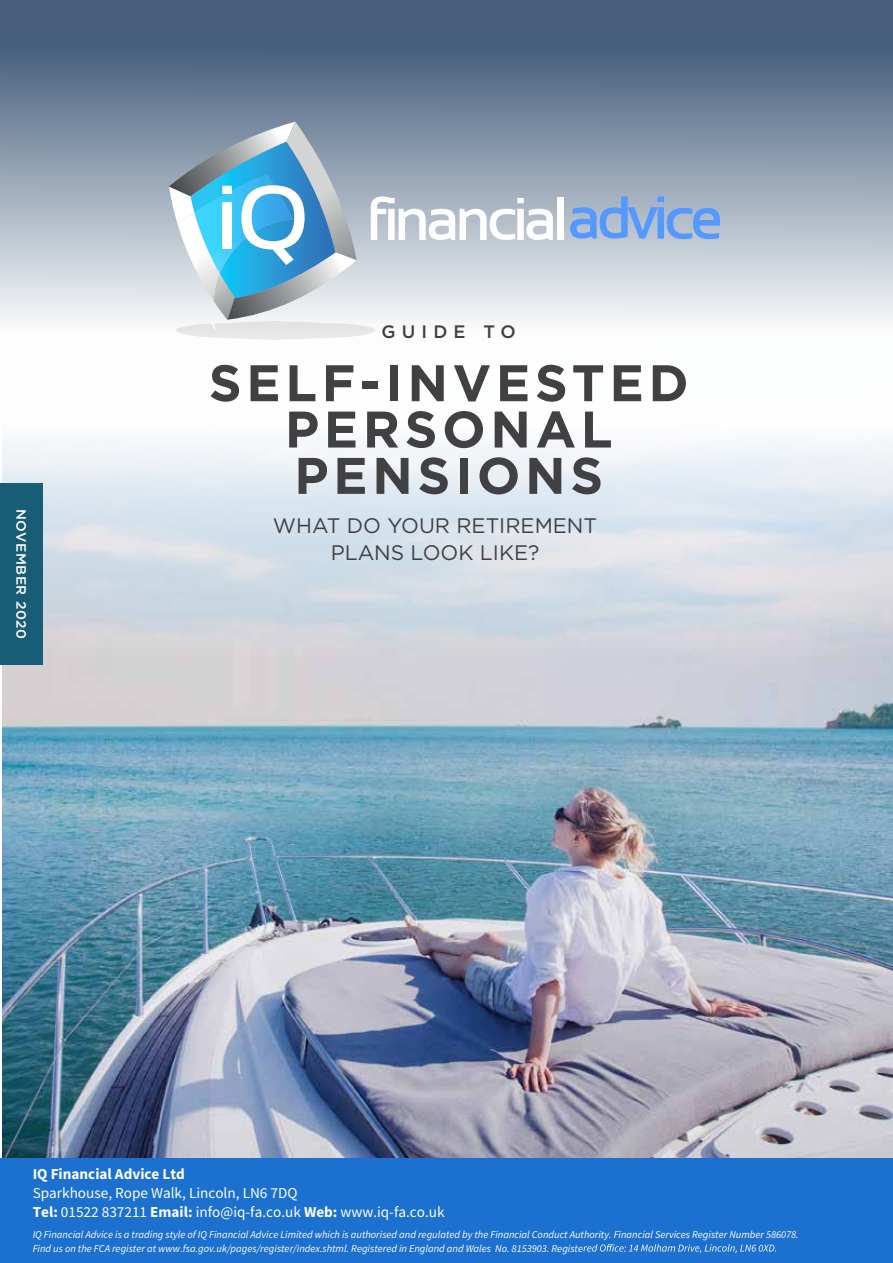
<style>
.page{position:relative;width:893px;height:1263px;background:#fff}
.page>*{position:absolute;margin:0;border:0;box-sizing:border-box;transform-origin:0 0}
.t1{font:700 51.3px/46.3px "Gotham HTF";letter-spacing:.09em;color:#414042;text-align:center}
.t2{font:21px/27.6px "Gotham HTF";color:#414042;text-align:center}
.t3{font:500 18px "Gotham HTF";letter-spacing:.34em;color:#414042}
.t4{font:15.15px/18.6px "Source Sans Pro";color:#fff}
.t5{font:700 15.15px "Source Sans Pro";color:#fff}
.t6{font:500 13.5px "Gotham HTF";letter-spacing:.04em;color:#fff}
.t7{font:italic 10.5px/13.5px "Source Sans Pro";color:#fff}
.s1{font-weight:700}
</style>
<div class="page">
<img style="left:2px;top:439px;width:891px;height:719px">
<div style="left:0;top:483px;width:43px;height:182px;background:#175d75"></div>
<div style="left:0;top:0;width:893px;height:409px;background:linear-gradient(to bottom,#365071,#fff)"></div>
<img style="left:176px;top:321px;width:199px;height:19px">
<svg style="left:371px;top:196px;width:182px;height:44px"></svg>
<div style="left:557px;top:198px;width:7px;height:42px;background:#fff"></div>
<svg style="left:169px;top:122px;width:188px;height:198px;background:#90b8cd"></svg>
<img style="left:222px;top:190px;width:10px;height:59px">
<img style="left:263px;top:194px;width:31px;height:47px">
<img style="left:241px;top:185px;width:39px;height:53px">
<svg style="left:570px;top:196px;width:151px;height:43px;background:#8bacdd"></svg>
<div style="left:0;top:1158px;width:893px;height:105px;background:#1c70cf"></div>
<svg style="left:583px;top:1244px;width:193px;height:9px"></svg>
<p class="t6" style="left:29px;top:509px;width:132px;rotate:90deg">NOVEMBER 2020</p>
<h3 class="t3" style="left:382px;top:321px;width:136px">GUIDE TO</h3>
<h1 class="t1" style="left:209px;top:359px;width:481px">SELF-INVESTED<br>PERSONAL<br>PENSIONS</h1>
<h2 class="t2" style="left:273px;top:511px;width:326px">WHAT DO YOUR RETIREMENT<br>PLANS LOOK LIKE?</h2>
<h3 class="t5" style="left:33px;top:1164px;width:154px">IQ Financial Advice Ltd</h3>
<h3 class="t4" style="left:33px;top:1183px;width:414px">Sparkhouse, Rope Walk, Lincoln, LN6 7DQ<br><span class="s1">Tel:</span> 01522 837211 <span class="s1">Email:</span> info@iq-fa.co.uk <span class="s1">Web:</span> www.iq-fa.co.uk</h3>
<p class="t7" style="left:33px;top:1228px;width:768px">IQ Financial Advice is a trading style of IQ Financial Advice Limited which is authorised and regulated by the Financial Conduct Authority. Financial Services Register Number 586078.<br>Find us on the FCA register at www.fsa.gov.uk/pages/register/index.shtml. Registered in England and Wales No. 8153903. Registe</p>
</div>
